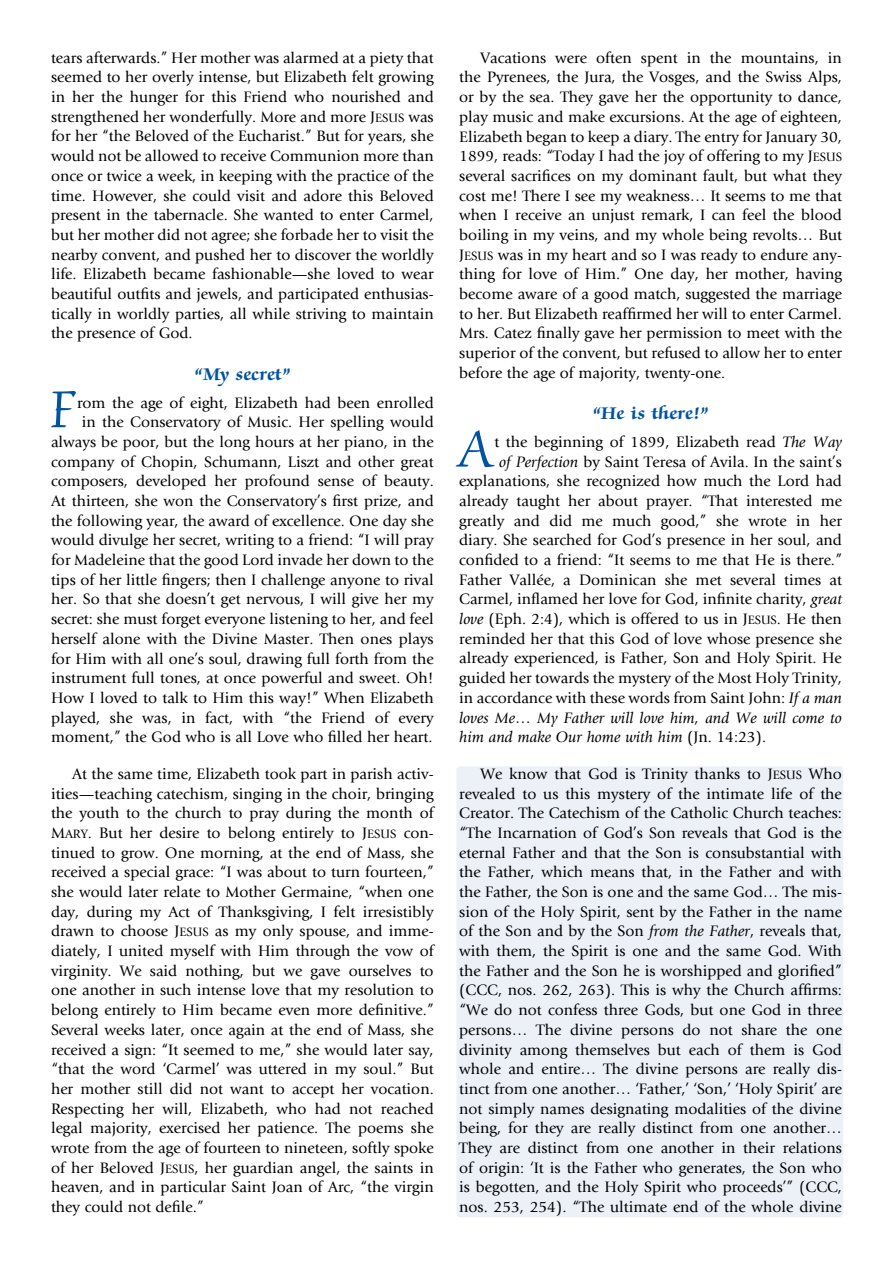
<style>
.page{position:relative;width:893px;height:1263px;background:#fff}
.page>*{position:absolute;margin:0;border:0;box-sizing:border-box;transform-origin:0 0}
.t1{font:60px "Zapf Chancery Std";color:#0053a1;scale:.91 1}
.t2{font:700 19.5px "Zapf Chancery Std";letter-spacing:.015em;color:#0053a1}
.t3{font:15.75px/19.6px "Giovanni";color:#000;text-align:justify}
.t4{font:italic 15.75px "Giovanni";color:#000}
.s1{font-family:"Giovanni Book SC800"}
.s2{font-family:"Giovanni Book SC800";font-size:12.6px}
.s3{font-style:italic}
.s4{font-style:normal}
</style>
<div class="page">
<div style="left:456px;top:766px;width:387px;height:451px;background:#ebf1f7;border-radius:4px"></div>
<p class="t3" style="left:51px;top:48px;width:384px">tears afterwards.” Her mother was alarmed at a piety that seemed to her overly intense, but Elizabeth felt growing in her the hunger for this Friend who nourished and strengthened her wonderfully. More and more <span class="s1">J</span><span class="s2">ESUS</span> was for her “the Beloved of the Eucharist.” But for years, she would not be allowed to receive Communion more than once or twice a week, in keeping with the practice of the time. However, she could visit and adore this Beloved present in the tabernacle. She wanted to enter Carmel, but her mother did not agree; she forbade her to visit the nearby convent, and pushed her to discover the worldly life. Elizabeth became fashionable—she loved to wear beautiful outfits and jewels, and participated enthusias&shy;tically in worldly parties, all while striving to maintain the presence of God.</p>
<p class="t2" style="left:195px;top:364px;width:96px">“My secret”</p>
<h1 class="t1" style="left:51px;top:378px;width:28px">F</h1>
<p class="t3" style="left:51px;top:393px;width:384px;text-align:right">rom the age of eight, Elizabeth had been enrolled<br>in the Conservatory of Music. Her spelling would always be poor, but the long hours at her piano, in the company of Chopin, Schumann, Liszt and other great composers, developed her profound sense of beauty.<br>At thirteen, she won the Conservatory’s first prize, and the following year, the award of excellence. One day she would divulge her secret, writing to a friend: “I will pray for Madeleine that the good Lord invade her down to the tips of her little fingers; then I challenge anyone to rival her. So that she doesn’t get nervous, I will give her my secret: she must forget everyone listening to her, and feel herself alone with the Divine Master. Then ones plays for Him with all one’s soul, drawing full forth from the instrument full tones, at once powerful and sweet. Oh!<br>How I loved to talk to Him this way!” When Elizabeth played, she was, in fact, with “the Friend of every moment,” the God who is all Love who filled her heart.</p>
<p class="t3" style="left:51px;top:764px;width:384px;text-indent:21px">At the same time, Elizabeth took part in parish activ&shy;ities—teaching catechism, singing in the choir, bringing the youth to the church to pray during the month of <span class="s1">M</span><span class="s2">ARY</span>. But her desire to belong entirely to <span class="s1">J</span><span class="s2">ESUS</span> con&shy;tinued to grow. One morning, at the end of Mass, she received a special grace: “I was about to turn fourteen,” she would later relate to Mother Germaine, “when one day, during my Act of Thanksgiving, I felt irresistibly drawn to choose <span class="s1">J</span><span class="s2">ESUS</span> as my only spouse, and imme&shy;diately, I united myself with Him through the vow of virginity. We said nothing, but we gave ourselves to one another in such intense love that my resolution to belong entirely to Him became even more definitive.” Several weeks later, once again at the end of Mass, she received a sign: “It seemed to me,” she would later say, “that the word ‘Carmel’ was uttered in my soul.” But her mother still did not want to accept her vocation.<br>Respecting her will, Elizabeth, who had not reached legal majority, exercised her patience. The poems she wrote from the age of fourteen to nineteen, softly spoke of her Beloved <span class="s1">J</span><span class="s2">ESUS</span>, her guardian angel, the saints in heaven, and in particular Saint Joan of Arc, “the virgin they could not defile.”</p>
<p class="t3" style="left:459px;top:48px;width:384px;text-indent:21px">Vacations were often spent in the mountains, in the Pyrenees, the Jura, the Vosges, and the Swiss Alps, or by the sea. They gave her the opportunity to dance, play music and make excursions. At the age of eighteen, Elizabeth began to keep a diary. The entry for January 30, 1899, reads: “Today I had the joy of offering to my <span class="s1">J</span><span class="s2">ESUS </span>several sacrifices on my dominant fault, but what they cost me! There I see my weakness… It seems to me that when I receive an unjust remark, I can feel the blood boiling in my veins, and my whole being revolts… But <span class="s1">J</span><span class="s2">ESUS</span> was in my heart and so I was ready to endure any&shy;thing for love of Him.” One day, her mother, having become aware of a good match, suggested the marriage to her. But Elizabeth reaffirmed her will to enter Carmel.<br>Mrs. Catez finally gave her permission to meet with the superior of the convent, but refused to allow her to enter before the age of majority, twenty-one.</p>
<p class="t2" style="left:593px;top:403px;width:116px">“He is there!”</p>
<h1 class="t1" style="left:459px;top:418px;width:38px">A</h1>
<p class="t3" style="left:494px;top:432px;width:349px">t the beginning of 1899, Elizabeth read <span class="s3">The Way</span></p>
<p class="t3" style="left:499px;top:452px;width:344px"><span class="s3">of Perfection</span> by Saint Teresa of Avila. In the saint’s</p>
<p class="t3" style="left:459px;top:471px;width:384px">explanations, she recognized how much the Lord had</p>
<p class="t3" style="left:459px;top:491px;width:384px">already taught her about prayer. “That interested me</p>
<p class="t3" style="left:459px;top:511px;width:384px">greatly and did me much good,” she wrote in her</p>
<p class="t3" style="left:459px;top:530px;width:384px">diary. She searched for God’s presence in her soul, and</p>
<p class="t3" style="left:459px;top:550px;width:384px">confided to a friend: “It seems to me that He is there.”</p>
<p class="t3" style="left:459px;top:570px;width:384px">Father Vallée, a Dominican she met several times at</p>
<p class="t3" style="left:459px;top:590px;width:384px">Carmel, inflamed her love for God, infinite charity, <span class="s3">great</span></p>
<p class="t3" style="left:459px;top:609px;width:384px"><span class="s3">love</span> (Eph. 2:4), which is offered to us in <span class="s1">J</span><span class="s2">ESUS</span>. He then</p>
<p class="t3" style="left:459px;top:629px;width:384px">reminded her that this God of love whose presence she</p>
<p class="t3" style="left:459px;top:649px;width:384px">already experienced, is Father, Son and Holy Spirit. He</p>
<p class="t3" style="left:459px;top:668px;width:384px">guided her towards the mystery of the Most Holy Trinity,</p>
<p class="t3" style="left:459px;top:688px;width:384px">in accordance with these words from Saint John: <span class="s3">If a man</span></p>
<p class="t4" style="left:459px;top:709px;width:384px">loves Me… My Father will love him, and We will come to</p>
<p class="t4" style="left:459px;top:728px;width:308px">him and make Our home with him <span class="s4">(Jn. 14:23).</span></p>
<p class="t3" style="left:459px;top:764px;width:384px;text-indent:21px">We know that God is Trinity thanks to <span class="s1">J</span><span class="s2">ESUS</span> Who revealed to us this mystery of the intimate life of the Creator. The Catechism of the Catholic Church teaches: “The Incarnation of God’s Son reveals that God is the eternal Father and that the Son is consubstantial with the Father, which means that, in the Father and with the Father, the Son is one and the same God… The mis&shy;sion of the Holy Spirit, sent by the Father in the name of the Son and by the Son <span class="s3">from the Father</span>, reveals that, with them, the Spirit is one and the same God. With the Father and the Son he is worshipped and glorified” (CCC, nos. 262, 263). This is why the Church affirms: “We do not confess three Gods, but one God in three persons… The divine persons do not share the one divinity among themselves but each of them is God whole and entire… The divine persons are really dis&shy;tinct from one another… ‘Father,’ ‘Son,’ ‘Holy Spirit’ are not simply names designating modalities of the divine being, for they are really distinct from one another… They are distinct from one another in their relations of origin: ‘It is the Father who generates, the Son who is begotten, and the Holy Spirit who proceeds’” (CCC, nos. 253, 254). “The ultimate end of the whole divine</p>
</div>
